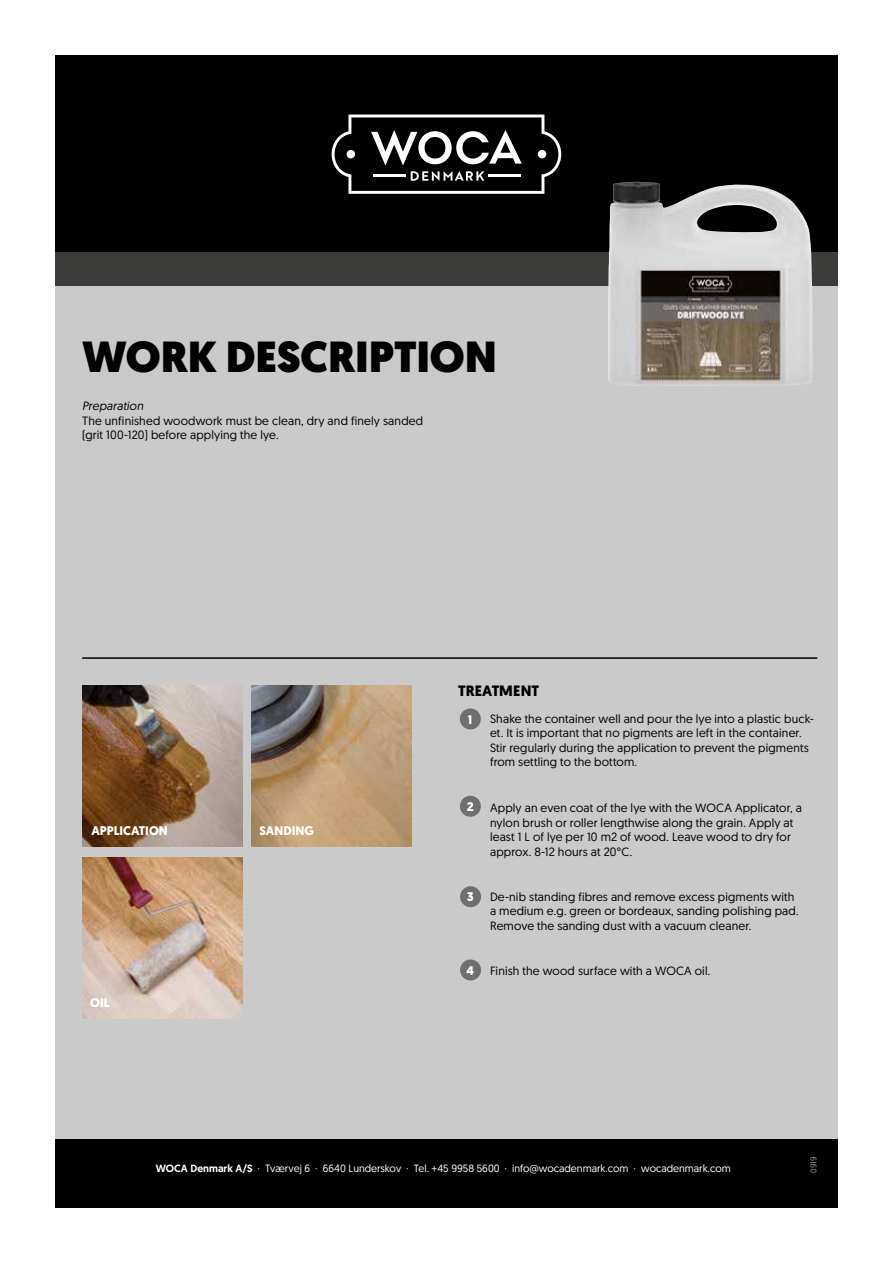
<style>
.page{position:relative;width:893px;height:1263px;background:#fff}
.page>*{position:absolute;margin:0;border:0;box-sizing:border-box;transform-origin:0 0}
.t1{font:900 43.5px "Geomanist";color:#000}
.t2{font:700 15px "Geomanist";color:#000}
.t3{font:700 12.45px "Geomanist";color:#fff}
.t4{font:12px/14.4px "Geomanist";letter-spacing:.015em;color:#000}
.t5{font:italic 12px "Geomanist";letter-spacing:.01em;color:#000}
.t6{font:10.5px "Geomanist";color:#fff}
.t7{font:8.25px "Geomanist";color:#9d9d9c}
.s1{font-weight:500}
</style>
<div class="page">
<div style="left:55px;top:140px;width:783px;height:1068px;background:#cacaca"></div>
<div style="left:55px;top:251px;width:783px;height:35px;background:#3c3c3b"></div>
<div style="left:55px;top:55px;width:783px;height:197px;background:#000"></div>
<svg style="left:332px;top:115px;width:229px;height:79px;background:#3a3a3a"></svg>
<div style="left:55px;top:1140px;width:783px;height:68px;background:#000"></div>
<hr style="left:82px;top:657px;width:735px;height:2px;background:#000">
<div style="left:460px;top:708px;width:21px;height:21px;background:#706f6f;border-radius:50%"></div>
<div style="left:460px;top:796px;width:21px;height:21px;background:#706f6f;border-radius:50%"></div>
<div style="left:460px;top:886px;width:21px;height:21px;background:#706f6f;border-radius:50%"></div>
<img style="left:608px;top:182px;width:204px;height:204px">
<div style="left:460px;top:959px;width:21px;height:21px;background:#706f6f;border-radius:50%"></div>
<img style="left:251px;top:685px;width:161px;height:161px">
<img style="left:82px;top:858px;width:161px;height:160px">
<img style="left:82px;top:685px;width:161px;height:161px">
<h1 class="t1" style="left:82px;top:327px;width:416px">WORK DESCRIPTION</h1>
<p class="t5" style="left:82px;top:398px;width:63px">Preparation</p>
<p class="t4" style="left:82px;top:413px;width:342px">The unfinished woodwork must be clean, dry and finely sanded (grit 100-120) before applying the lye.</p>
<p class="t3" style="left:91px;top:822px;width:78px">APPLICATION</p>
<p class="t3" style="left:90px;top:994px;width:21px">OIL</p>
<p class="t3" style="left:259px;top:822px;width:56px">SANDING</p>
<p class="t2" style="left:458px;top:681px;width:82px">TREATMENT</p>
<p class="t3" style="left:468px;top:711px;width:6px">1</p>
<p class="t4" style="left:490px;top:711px;width:325px">Shake the container well and pour the lye into a plastic buck&shy;et. It is important that no pigments are left in the container.<br>Stir regularly during the application to prevent the pigments from settling to the bottom.</p>
<p class="t3" style="left:467px;top:798px;width:8px">2</p>
<p class="t4" style="left:490px;top:801px;width:313px">Apply an even coat of the lye with the WOCA Applicator, a nylon brush or roller lengthwise along the grain. Apply at least 1 L of lye per 10 m2 of wood. Leave wood to dry for approx. 8-12 hours at 20°C.</p>
<p class="t3" style="left:467px;top:889px;width:8px">3</p>
<p class="t4" style="left:490px;top:889px;width:310px">De-nib standing fibres and remove excess pigments with a medium e.g. green or bordeaux, sanding polishing pad.<br>Remove the sanding dust with a vacuum cleaner.</p>
<p class="t3" style="left:467px;top:962px;width:9px">4</p>
<p class="t4" style="left:490px;top:963px;width:222px">Finish the wood surface with a WOCA oil.</p>
<p class="t6" style="left:156px;top:1162px;width:577px"><span class="s1">WOCA Denmark A/S</span> · Tværvej 6 · 6640 Lunderskov · Tel. +45 9958 5600 · info@wocadenmark.com · wocadenmark.com</p>
<p class="t7" style="left:808px;top:1173px;width:18px;rotate:-90deg">0919</p>
</div>
